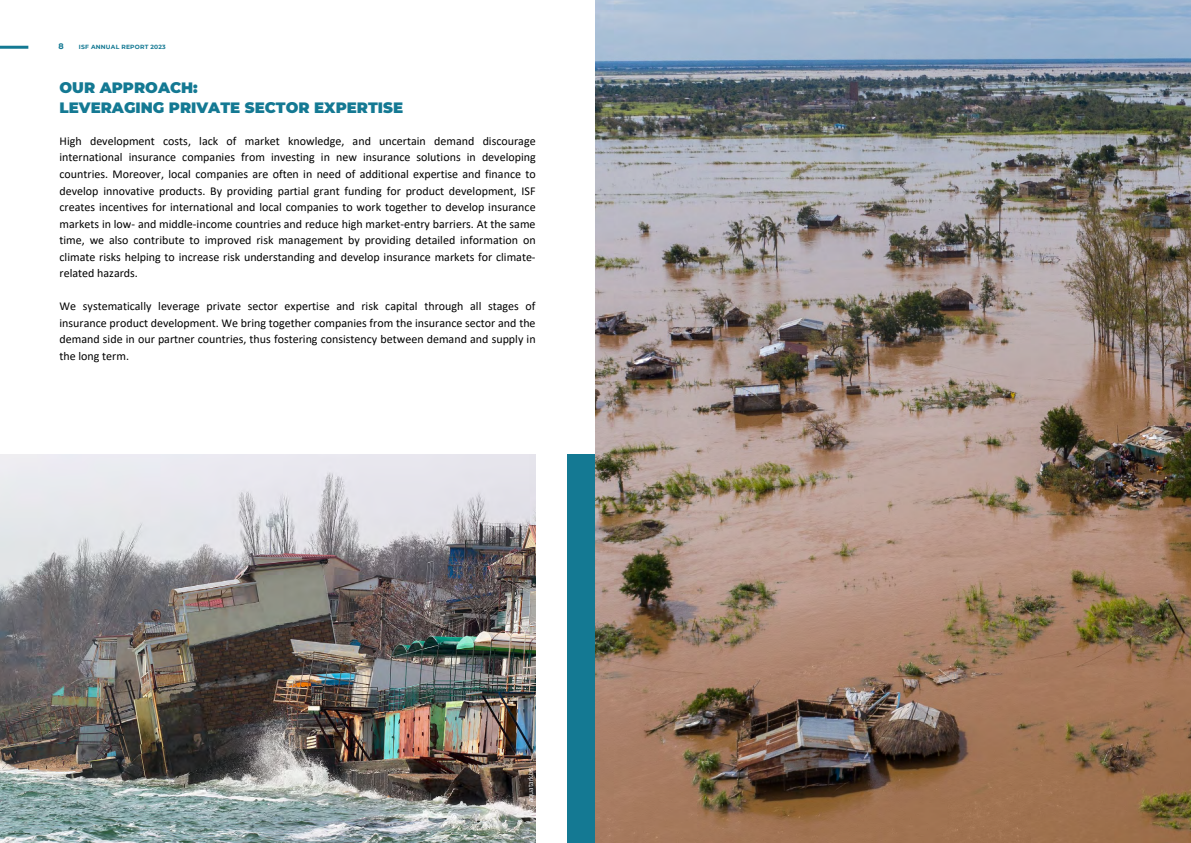
<style>
.page{position:relative;width:1191px;height:843px;background:#fff}
.page>*{position:absolute;margin:0;border:0;box-sizing:border-box;transform-origin:0 0}
.t1{font:900 15px/20.2px "Montserrat";color:#147993}
.t2{font:12px/16.5px "Calibri";color:#000;text-align:justify}
.t3{font:700 8px "Montserrat";color:#147993}
.t4{font:7px "Eastman Grotesque";color:#fff}
.t5{font:700 6px "Montserrat";letter-spacing:.035em;color:#147993}
</style>
<div class="page">
<div style="left:567px;top:454px;width:28px;height:388px;background:#147993"></div>
<hr style="left:0;top:46px;width:28px;height:3px;background:#147993">
<img style="left:0;top:454px;width:536px;height:388px">
<img style="left:595px;top:0;width:595px;height:842px">
<svg style="left:529px;top:804px;width:6px;height:6px"></svg>
<p class="t3" style="left:58px;top:41px;width:7px">8</p>
<p class="t5" style="left:79px;top:43px;width:88px">ISF ANNUAL REPORT 2023</p>
<p class="t1" style="left:60px;top:77px;width:345px">OUR APPROACH:<br>LEVERAGING PRIVATE SECTOR EXPERTISE</p>
<p class="t2" style="left:60px;top:134px;width:477px">High development costs, lack of market knowledge, and uncertain demand discourage international insurance companies from investing in new insurance solutions in developing countries. Moreover, local companies are often in need of additional expertise and finance to develop innovative products. By providing partial grant funding for product development, ISF creates incentives for international and local companies to work together to develop insurance markets in low- and middle-income countries and reduce high market-entry barriers. At the same time, we also contribute to improved risk management by providing detailed information on climate risks helping to increase risk understanding and develop insurance markets for climate&shy;related hazards.</p>
<p class="t2" style="left:60px;top:299px;width:477px">We systematically leverage private sector expertise and risk capital through all stages of insurance product development. We bring together companies from the insurance sector and the demand side in our partner countries, thus fostering consistency between demand and supply in the long term.</p>
<p class="t4" style="left:528px;top:802px;width:36px;rotate:-90deg">aquatarkus</p>
</div>
